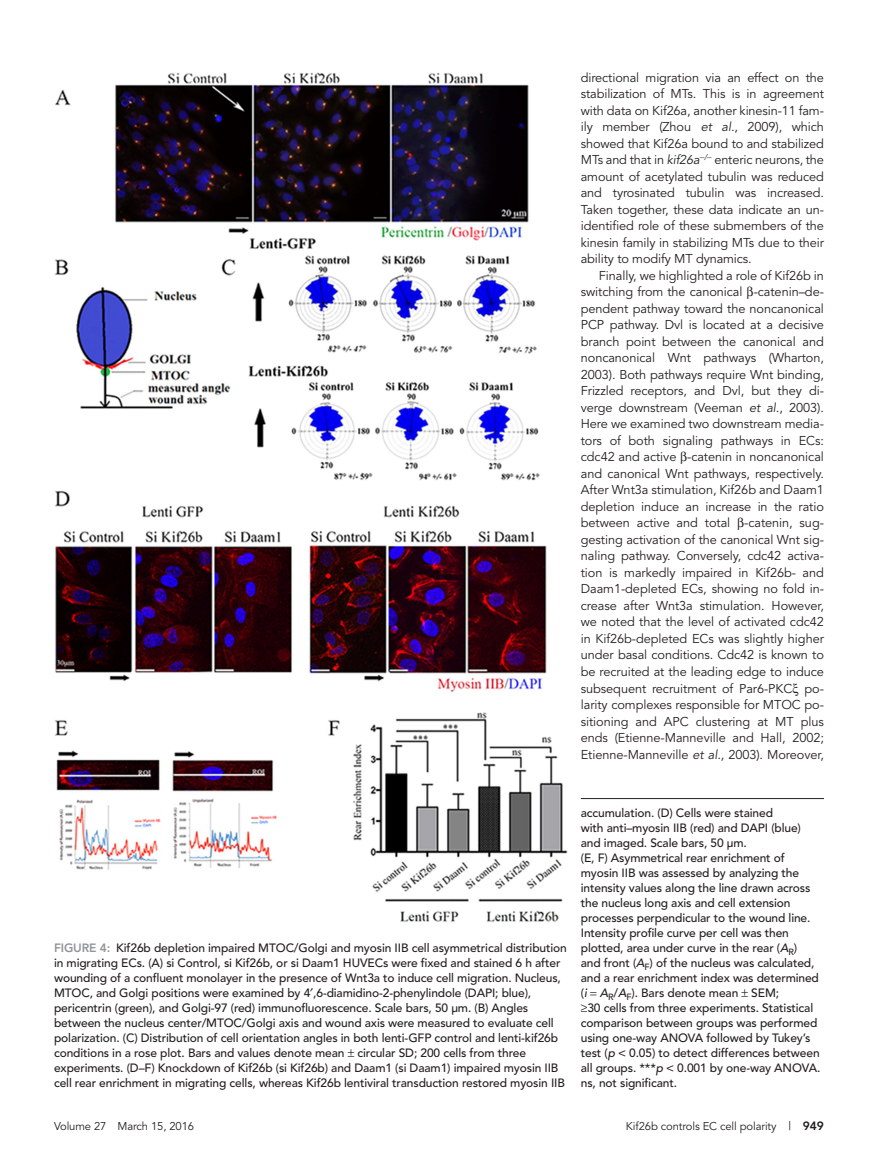
<style>
.page{position:relative;width:878px;height:1175px;background:#fff}
.page>*{position:absolute;margin:0;border:0;box-sizing:border-box;transform-origin:0 0}
.Para{font:12.75px/16.5px "Avenir";letter-spacing:-.01em;color:#231f20;text-align:justify}
.FigCaption{font:500 12px/15px "Avenir";letter-spacing:-.01em;color:#231f20}
.t1{font:11.25px "Avenir";letter-spacing:-.01em;color:#231f20}
.s1{font-style:italic}
.s2{font-weight:800;color:#939598}
.s3{font-size:12px}
.s4{font-weight:800;font-size:12px}
</style>
<div class="page">
<img style="left:54px;top:72px;width:513px;height:850px">
<hr style="left:580px;top:798px;width:244px;height:1px;background:#231f20">
<p class="Para" style="left:580px;top:69px;width:245px">directional migration via an effect on the stabilization of MTs. This is in agreement with data on Kif26a, another kinesin-11 fam&shy;ily member (Zhou <span class="s1">et al.</span>, 2009), which showed that Kif26a bound to and stabilized MTs and that in <span class="s1">kif26a</span>−<sup>/</sup>− enteric neurons, the amount of acetylated tubulin was reduced and tyrosinated tubulin was increased.<br>Taken together, these data indicate an un&shy;identified role of these submembers of the kinesin family in stabilizing MTs due to their ability to modify MT dynamics.</p>
<p class="Para" style="left:580px;top:267px;width:245px;text-indent:18px">Finally, we highlighted a role of Kif26b in switching from the canonical -catenin–de&shy;pendent pathway toward the noncanonical PCP pathway. Dvl is located at a decisive branch point between the canonical and noncanonical Wnt pathways (Wharton, 2003). Both pathways require Wnt binding, Frizzled receptors, and Dvl, but they di&shy;verge downstream (Veeman <span class="s1">et al.</span>, 2003).<br>Here we examined two downstream media&shy;tors of both signaling pathways in ECs: cdc42 and active -catenin in noncanonical and canonical Wnt pathways, respectively.<br>After Wnt3a stimulation, Kif26b and Daam1 depletion induce an increase in the ratio between active and total -catenin, sug&shy;gesting activation of the canonical Wnt sig&shy;naling pathway. Conversely, cdc42 activa&shy;tion is markedly impaired in Kif26b- and Daam1-depleted ECs, showing no fold in&shy;crease after Wnt3a stimulation. However, we noted that the level of activated cdc42 in Kif26b-depleted ECs was slightly higher under basal conditions. Cdc42 is known to be recruited at the leading edge to induce subsequent recruitment of Par6-PKC po&shy;larity complexes responsible for MTOC po&shy;sitioning and APC clustering at MT plus ends (Etienne-Manneville and Hall, 2002; Etienne-Manneville <span class="s1">et al.</span>, 2003). Moreover,</p>
<p class="FigCaption" style="left:54px;top:940px;width:514px"><span class="s2">FIGURE 4:</span> Kif26b depletion impaired MTOC/Golgi and myosin IIB cell asymmetrical distribution in migrating ECs. (A) si Control, si Kif26b, or si Daam1 HUVECs were fixed and stained 6 h after wounding of a confluent monolayer in the presence of Wnt3a to induce cell migration. Nucleus, MTOC, and Golgi positions were examined by 4 ,6-diamidino-2-phenylindole (DAPI; blue), pericentrin (green), and Golgi-97 (red) immunofluorescence. Scale bars, 50 μm. (B) Angles between the nucleus center/MTOC/Golgi axis and wound axis were measured to evaluate cell polarization. (C) Distribution of cell orientation angles in both lenti-GFP control and lenti-kif26b conditions in a rose plot. Bars and values denote mean circular SD; 200 cells from three experiments. (D–F) Knockdown of Kif26b (si Kif26b) and Daam1 (si Daam1) impaired myosin IIB cell rear enrichment in migrating cells, whereas Kif26b lentiviral transduction restored myosin IIB</p>
<p class="FigCaption" style="left:580px;top:805px;width:241px">accumulation. (D) Cells were stained<br>with anti–myosin IIB (red) and DAPI (blue) and imaged. Scale bars, 50 μm.<br>(E, F) Asymmetrical rear enrichment of myosin IIB was assessed by analyzing the intensity values along the line drawn across the nucleus long axis and cell extension processes perpendicular to the wound line.<br>Intensity profile curve per cell was then plotted, area under curve in the rear (<span class="s1">A</span><sub>R</sub>)<br>and front (<span class="s1">A</span><sub>F</sub>) of the nucleus was calculated, and a rear enrichment index was determined (<span class="s1">i A</span><sub>R</sub>/<span class="s1">A</span><sub>F</sub>). Bars denote mean SEM;<br>≥30 cells from three experiments. Statistical comparison between groups was performed using one-way ANOVA followed by Tukey’s test (<span class="s1">p</span> &lt; 0.05) to detect differences between all groups. ***<span class="s1">p</span> &lt; 0.001 by one-way ANOVA. ns, not significant.</p>
<p class="t1" style="left:54px;top:1119px;width:141px">Volume 27 March 15, 2016</p>
<p class="t1" style="left:626px;top:1119px;width:199px">Kif26b controls EC cell polarity <span class="s3">|</span> <span class="s4">949</span></p>
</div>
